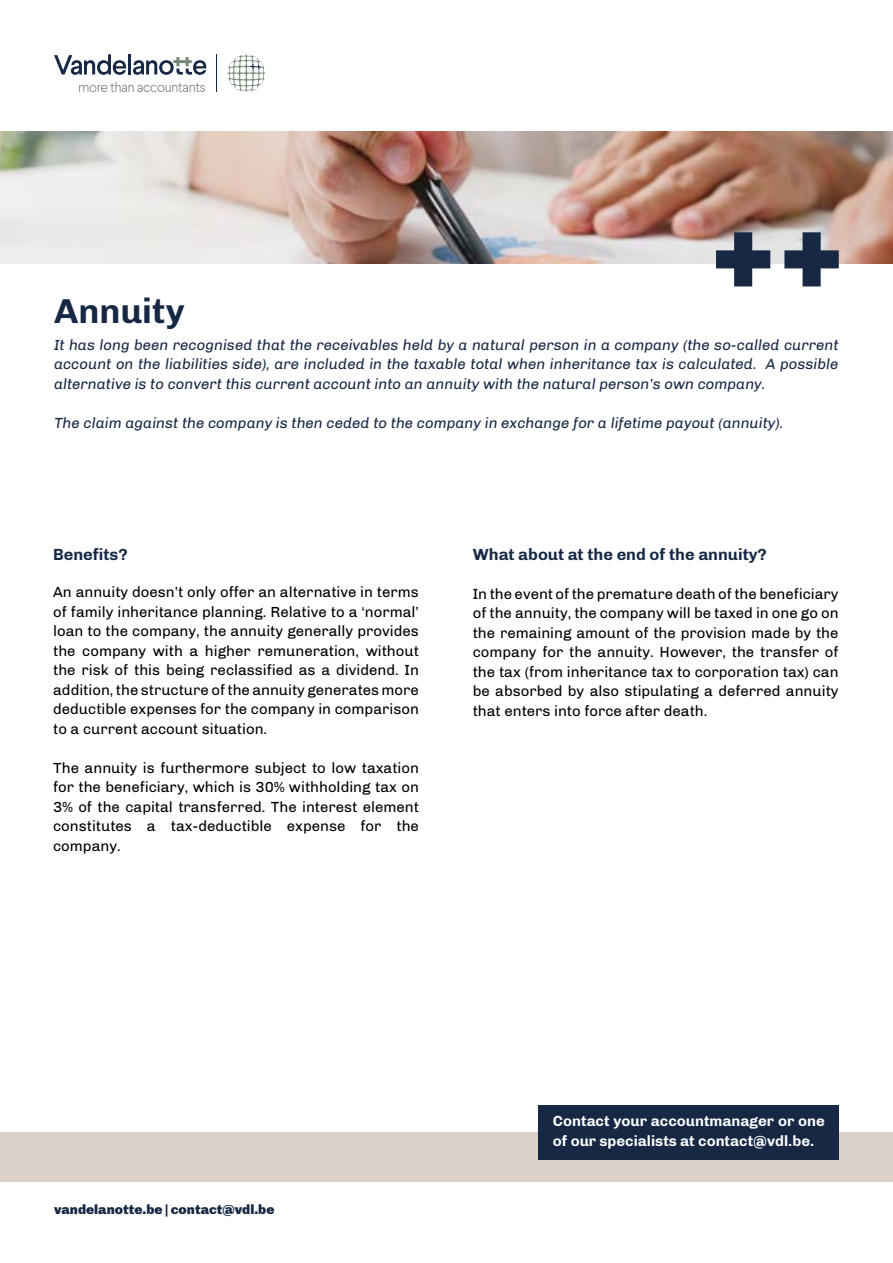
<style>
.page{position:relative;width:893px;height:1263px;background:#fff}
.page>*{position:absolute;margin:0;border:0;box-sizing:border-box;transform-origin:0 0}
.t1{font:700 35.4px "Chivo";color:#172845}
.t2{font:700 16.5px "Chivo";color:#172845}
.t3{font:15px/19.5px "Chivo";color:#000;text-align:justify}
.t4{font:italic 15px/19.5px "Chivo";color:#172845;text-align:justify}
.t5{font:700 15px/19.5px "Chivo";color:#fff}
.t6{font:900 13.5px "Chivo";color:#172845}
</style>
<div class="page">
<svg style="left:228px;top:54px;width:38px;height:38px"></svg>
<svg style="left:79px;top:82px;width:126px;height:10px"></svg>
<svg style="left:54px;top:54px;width:72px;height:21px"></svg>
<hr style="left:128px;top:54px;width:3px;height:20px;background:#172845">
<svg style="left:133px;top:57px;width:73px;height:18px"></svg>
<hr style="left:217px;top:54px;width:1px;height:38px;background:#172845">
<div style="left:0;top:1132px;width:893px;height:50px;background:#dbd1c9"></div>
<img style="left:0;top:132px;width:893px;height:132px">
<svg style="left:784px;top:232px;width:55px;height:54px"></svg>
<svg style="left:716px;top:232px;width:54px;height:54px"></svg>
<div style="left:539px;top:1106px;width:300px;height:54px;background:#172845"></div>
<h1 class="t1" style="left:54px;top:290px;width:132px">Annuity</h1>
<p class="t4" style="left:54px;top:335px;width:786px">It has long been recognised that the receivables held by a natural person in a company (the so-called current account on the liabilities side), are included in the taxable total when inheritance tax is calculated. A possible alternative is to convert this current account into an annuity with the natural person’s own company.</p>
<p class="t4" style="left:54px;top:413px;width:731px">The claim against the company is then ceded to the company in exchange for a lifetime payout (annuity).</p>
<p class="t2" style="left:53px;top:544px;width:76px">Benefits?</p>
<p class="t3" style="left:53px;top:582px;width:367px">An annuity doesn’t only offer an alternative in terms of family inheritance planning. Relative to a ‘normal’ loan to the company, the annuity generally provides the company with a higher remuneration, without the risk of this being reclassified as a dividend. In addition, the structure of the annuity generates more deductible expenses for the company in comparison to a current account situation.</p>
<p class="t3" style="left:53px;top:758px;width:367px">The annuity is furthermore subject to low taxation for the beneficiary, which is 30% withholding tax on 3% of the capital transferred. The interest element constitutes a tax-deductible expense for the company.</p>
<p class="t2" style="left:473px;top:544px;width:296px">What about at the end of the annuity?</p>
<p class="t3" style="left:473px;top:584px;width:367px">In the event of the premature death of the beneficiary of the annuity, the company will be taxed in one go on the remaining amount of the provision made by the company for the annuity. However, the transfer of the tax (from inheritance tax to corporation tax) can be absorbed by also stipulating a deferred annuity that enters into force after death.</p>
<p class="t6" style="left:54px;top:1202px;width:222px">vandelanotte.be | contact@vdl.be</p>
<p class="t5" style="left:553px;top:1111px;width:273px">Contact your accountmanager or one of our specialists at contact@vdl.be.</p>
</div>
